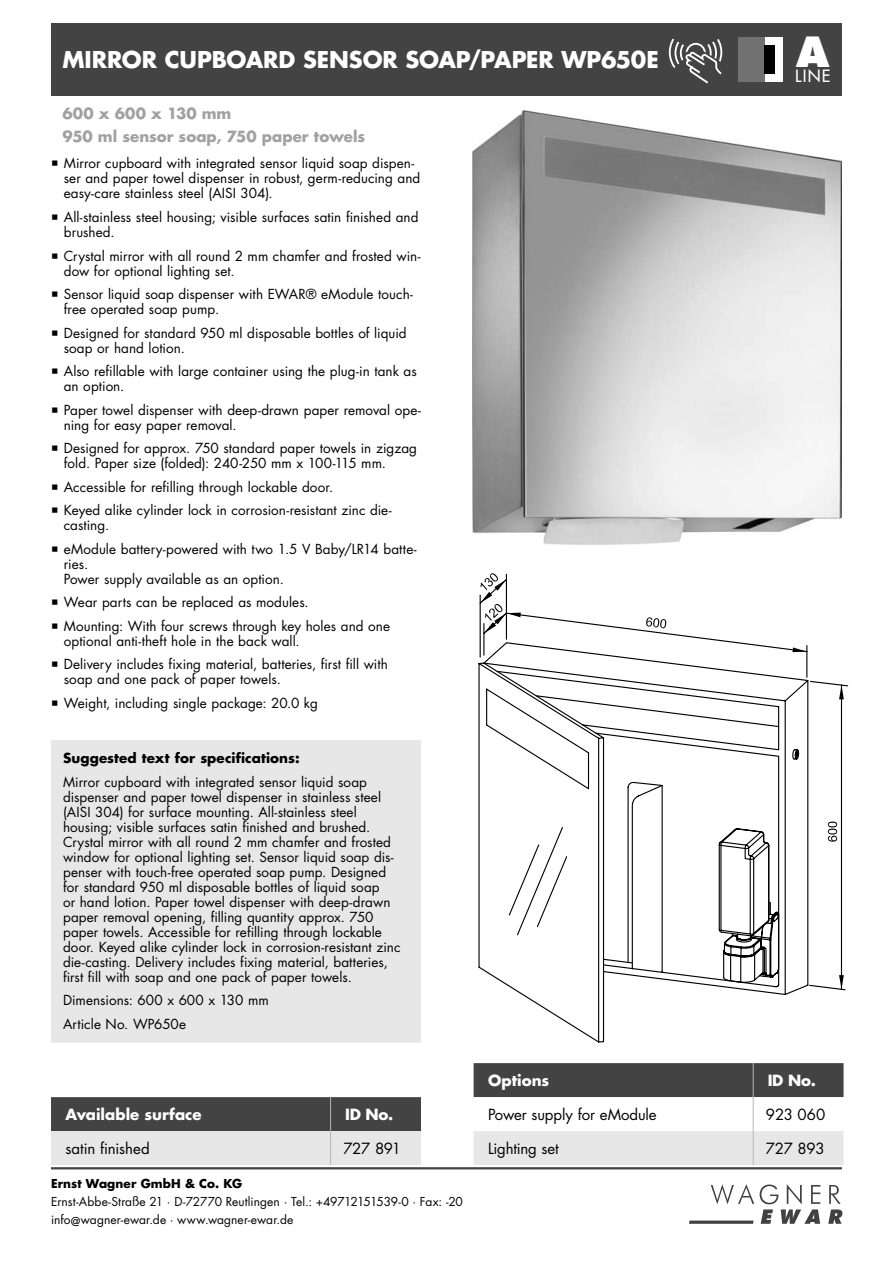
<style>
.page{position:relative;width:893px;height:1263px;background:#fff}
.page>*{position:absolute;margin:0;border:0;box-sizing:border-box;transform-origin:0 0}
.t1{font:800 40.5px "Futura Std";color:#fff}
.t2{font:700 22.5px "Futura Std";color:#fff}
.t3{font:500 16.5px "Futura Std";color:#fff}
.t4{font:15px "Futura Std";letter-spacing:-.01em;color:#000}
.t5{font:700 15px "Futura Std";color:#a1a1a1}
.t6{font:700 15px "Futura Std";color:#fff}
.t7{font:13.5px/15px "Futura Std";letter-spacing:.005em;color:#000}
.t8{font:700 13.5px "Futura Std";letter-spacing:.01em;color:#000}
.t9{font:12px/18px "Futura Std";color:#000}
.t10{font:700 12px "Futura Std";letter-spacing:.01em;color:#000}
</style>
<div class="page">
<svg style="left:689px;top:1184px;width:153px;height:40px"></svg>
<hr style="left:51px;top:1167px;width:791px;height:2px;background:#434343">
<div style="left:51px;top:23px;width:791px;height:73px;background:#434343"></div>
<div style="left:738px;top:37px;width:45px;height:45px;background:#fff"></div>
<div style="left:738px;top:37px;width:26px;height:45px;background:#717171"></div>
<div style="left:764px;top:45px;width:11px;height:28px;background:#000"></div>
<svg style="left:668px;top:38px;width:55px;height:46px"></svg>
<svg style="left:51px;top:1097px;width:370px;height:68px;background:#959595"></svg>
<hr style="left:330px;top:1097px;width:1px;height:34px;background:#b8b8b8">
<hr style="left:330px;top:1131px;width:1px;height:34px;background:#b8b8b8">
<svg style="left:474px;top:1063px;width:369px;height:102px"></svg>
<hr style="left:753px;top:1063px;width:1px;height:34px;background:#b8b8b8">
<hr style="left:753px;top:1097px;width:1px;height:34px;background:#b8b8b8">
<hr style="left:753px;top:1131px;width:1px;height:34px;background:#b8b8b8">
<img style="left:472px;top:110px;width:370px;height:434px">
<svg style="left:484px;top:614px;width:365px;height:377px"></svg>
<svg style="left:828px;top:821px;width:9px;height:21px"></svg>
<svg style="left:646px;top:617px;width:20px;height:11px"></svg>
<svg style="left:478px;top:662px;width:335px;height:381px"></svg>
<svg style="left:839px;top:975px;width:5px;height:14px"></svg>
<svg style="left:839px;top:685px;width:5px;height:14px"></svg>
<svg style="left:792px;top:647px;width:15px;height:5px"></svg>
<svg style="left:479px;top:573px;width:42px;height:85px"></svg>
<svg style="left:535px;top:694px;width:245px;height:294px"></svg>
<div style="left:57px;top:746px;width:358px;height:291px;background:#e7e7e7"></div>
<div style="left:51px;top:740px;width:370px;height:303px;border:12px solid #e7e7e7"></div>
<h2 class="t2" style="left:63px;top:49px;width:598px">MIRROR CUPBOARD SENSOR SOAP/PAPER WP650E</h2>
<p class="t5" style="left:63px;top:106px;width:170px">600 x 600 x 130 mm</p>
<p class="t5" style="left:63px;top:130px;width:304px">950 ml sensor soap, 750 paper towels</p>
<p class="t7" style="left:64px;top:157px;width:358px">Mirror cupboard with integrated sensor liquid soap dispen&shy;ser and paper towel dispenser in robust, germ-reducing and easy-care stainless steel (AISI 304).</p>
<p class="t7" style="left:64px;top:211px;width:356px">All-stainless steel housing; visible surfaces satin finished and brushed.</p>
<p class="t7" style="left:64px;top:249px;width:358px">Crystal mirror with all round 2 mm chamfer and frosted win&shy;dow for optional lighting set.</p>
<p class="t7" style="left:64px;top:288px;width:351px">Sensor liquid soap dispenser with EWAR® eModule touch&shy;free operated soap pump.</p>
<p class="t7" style="left:64px;top:326px;width:344px">Designed for standard 950 ml disposable bottles of liquid soap or hand lotion.</p>
<p class="t7" style="left:64px;top:365px;width:355px">Also refillable with large container using the plug-in tank as an option.</p>
<p class="t7" style="left:64px;top:403px;width:359px">Paper towel dispenser with deep-drawn paper removal ope&shy;ning for easy paper removal.</p>
<p class="t7" style="left:64px;top:442px;width:355px">Designed for approx. 750 standard paper towels in zigzag fold. Paper size (folded): 240-250 mm x 100-115 mm.</p>
<p class="t7" style="left:64px;top:476px;width:329px;line-height:23.5px">Accessible for refilling through lockable door.<br>Keyed alike cylinder lock in corrosion-resistant zinc die-</p>
<p class="t7" style="left:64px;top:514px;width:354px;line-height:23.5px">casting.<br>eModule battery-powered with two 1.5 V Baby/LR14 batte-</p>
<p class="t7" style="left:64px;top:557px;width:222px">ries.<br>Power supply available as an option.</p>
<p class="t7" style="left:64px;top:591px;width:328px;line-height:23.5px">Wear parts can be replaced as modules.<br>Mounting: With four screws through key holes and one</p>
<p class="t7" style="left:64px;top:630px;width:326px;line-height:23.5px">optional anti-theft hole in the back wall.<br>Delivery includes fixing material, batteries, first fill with</p>
<p class="t7" style="left:64px;top:668px;width:256px;line-height:23.5px">soap and one pack of paper towels.<br>Weight, including single package: 20.0 kg</p>
<p class="t8" style="left:63px;top:752px;width:238px">Suggested text for specifications:</p>
<p class="t7" style="left:63px;top:775px;width:339px">Mirror cupboard with integrated sensor liquid soap dispenser and paper towel dispenser in stainless steel (AISI 304) for surface mounting. All-stainless steel housing; visible surfaces satin finished and brushed.<br>Crystal mirror with all round 2 mm chamfer and frosted window for optional lighting set. Sensor liquid soap dis&shy;penser with touch-free operated soap pump. Designed for standard 950 ml disposable bottles of liquid soap<br>or hand lotion. Paper towel dispenser with deep-drawn paper removal opening, filling quantity approx. 750 paper towels. Accessible for refilling through lockable door. Keyed alike cylinder lock in corrosion-resistant zinc die-casting. Delivery includes fixing material, batteries, first fill with soap and one pack of paper towels.</p>
<p class="t7" style="left:63px;top:989px;width:207px;line-height:23.5px">Dimensions: 600 x 600 x 130 mm<br>Article No. WP650e</p>
<h1 class="t1" style="left:796px;top:34px;width:35px">A</h1>
<p class="t3" style="left:795px;top:68px;width:37px">LINE</p>
<p class="t6" style="left:65px;top:1108px;width:138px">Available surface</p>
<p class="t6" style="left:345px;top:1108px;width:50px">ID No.</p>
<p class="t4" style="left:65px;top:1142px;width:86px">satin finished</p>
<p class="t4" style="left:343px;top:1142px;width:59px">727 891</p>
<p class="t10" style="left:51px;top:1178px;width:193px">Ernst Wagner GmbH &amp; Co. KG</p>
<p class="t9" style="left:51px;top:1193px;width:413px">Ernst-Abbe-Straße 21 · D-72770 Reutlingen · Tel.: +49712151539-0 · Fax: -20 info@wagner-ewar.de · www.wagner-ewar.de</p>
<p class="t6" style="left:488px;top:1074px;width:63px">Options</p>
<p class="t6" style="left:768px;top:1074px;width:50px">ID No.</p>
<p class="t4" style="left:488px;top:1108px;width:170px">Power supply for eModule</p>
<p class="t4" style="left:488px;top:1142px;width:72px">Lighting set</p>
<p class="t4" style="left:766px;top:1108px;width:61px">923 060</p>
<p class="t4" style="left:766px;top:1142px;width:60px">727 893</p>
</div>
